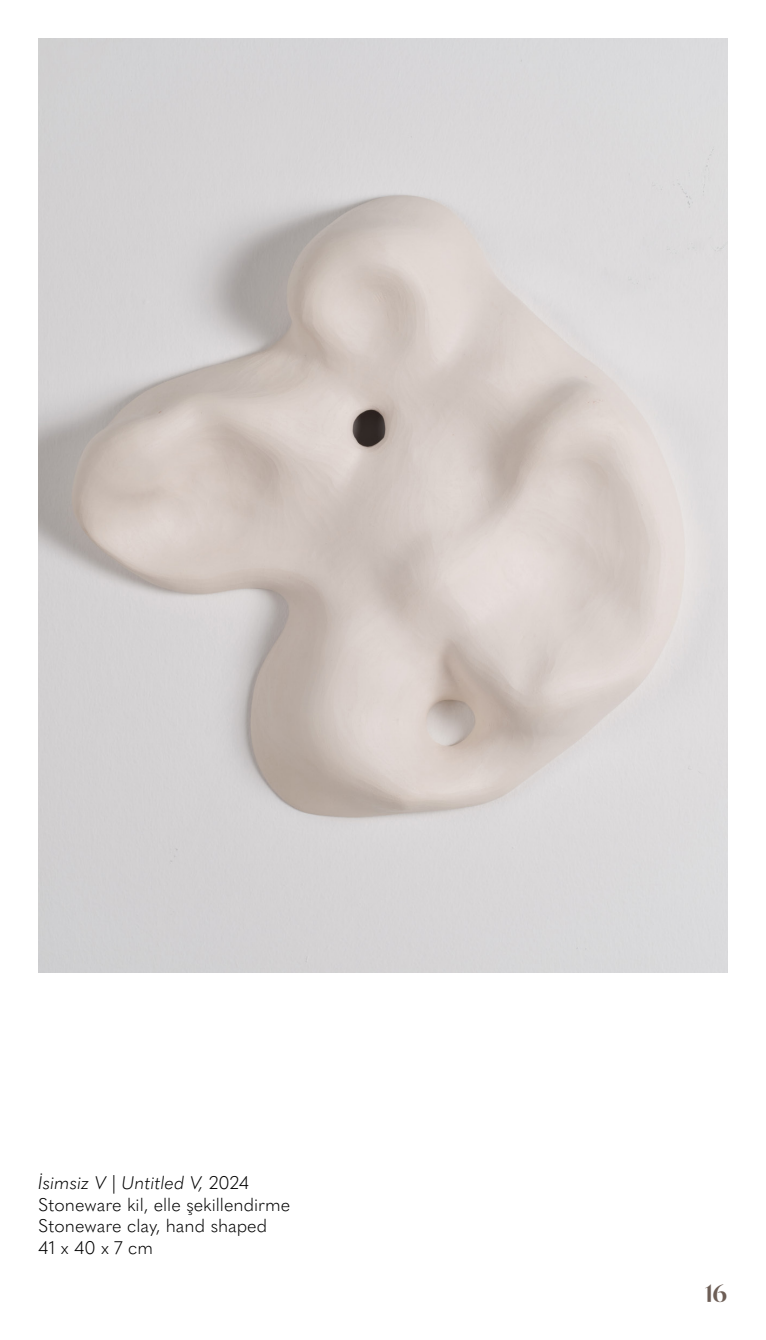
<style>
.page{position:relative;width:766px;height:1340px;background:#fff}
.page>*{position:absolute;margin:0;border:0;box-sizing:border-box;transform-origin:0 0}
.t1{font:24.75px "Tangerine";color:#6d5e56}
.t2{font:300 18px "Quasimoda";color:#000}
.t3{font:italic 300 18px "Quasimoda";color:#000}
.s1{font-style:normal}
</style>
<div class="page">
<img style="left:38px;top:38px;width:689px;height:934px">
<p class="t3" style="left:38px;top:1168px;width:212px">İsimsiz V | Untitled V, <span class="s1">2024</span></p>
<p class="t2" style="left:38px;top:1190px;width:253px">Stoneware kil, elle şekillendirme</p>
<p class="t2" style="left:38px;top:1212px;width:230px">Stoneware clay, hand shaped</p>
<p class="t2" style="left:38px;top:1233px;width:116px">41 x 40 x 7 cm</p>
<h1 class="t1" style="left:704px;top:1277px;width:25px">16</h1>
</div>
